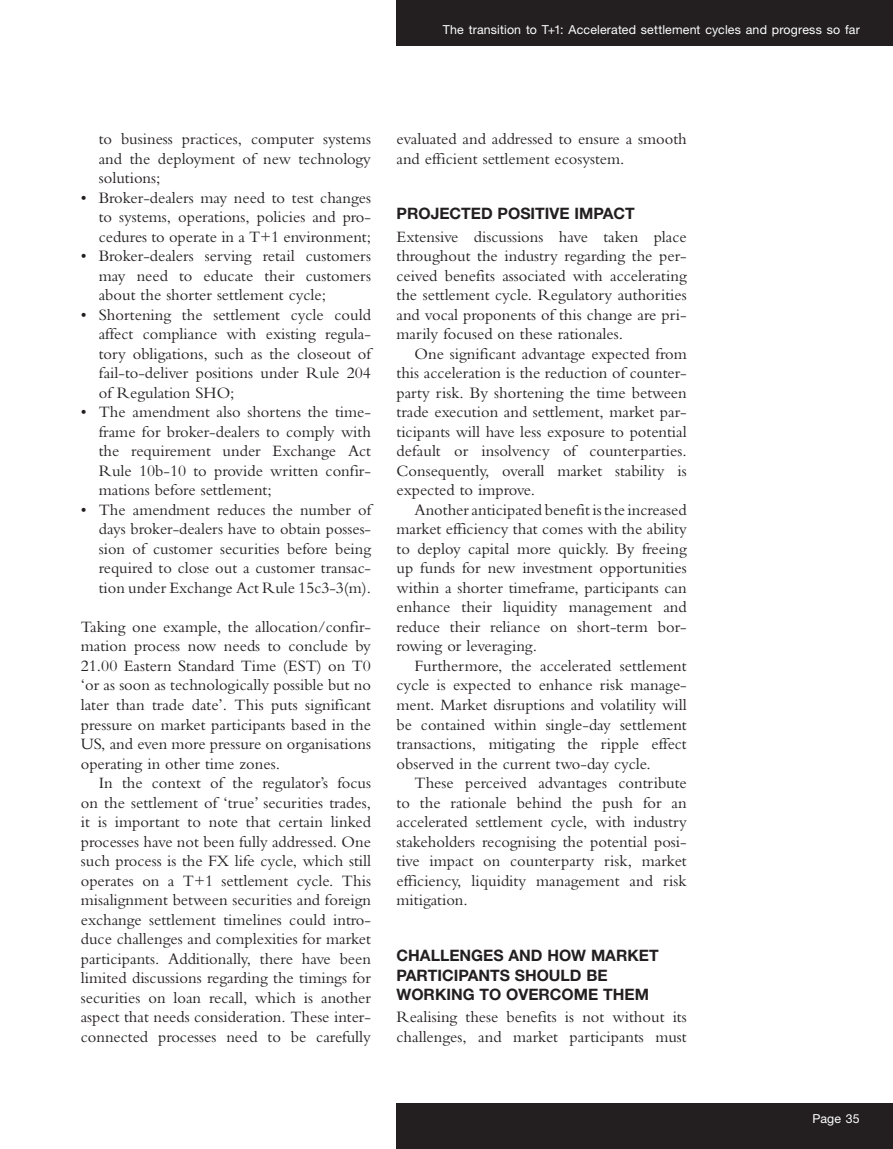
<style>
.page{position:relative;width:893px;height:1149px;background:#fff}
.page>*{position:absolute;margin:0;border:0;box-sizing:border-box;transform-origin:0 0}
.text_indent{font:16.5px/19.5px "Bembo MT Pro";color:#231f20;text-align:justify}
.text{font:16.5px/19.5px "Bembo MT Pro";color:#231f20;text-align:justify}
.a_head{font:700 15.75px/19.5px "Helvetica Neue LT Pro";color:#231f20}
.t1{font:12.3px "Helvetica Neue LT Pro";letter-spacing:.015em;color:#fff}
</style>
<div class="page">
<div style="left:397px;top:0;width:496px;height:46px;background:#231f20"></div>
<div style="left:397px;top:1103px;width:496px;height:45px;background:#231f20"></div>
<p class="t1" style="left:443px;top:22px;width:418px">The transition to T+1: Accelerated settlement cycles and progress so far</p>
<p class="text_indent" style="left:99px;top:129px;width:274px">to business practices, computer systems and the deployment of new technology solutions;</p>
<p class="text_indent" style="left:99px;top:187px;width:274px;text-indent:-18px">• Broker-dealers may need to test changes to systems, operations, policies and pro&shy;cedures to operate in a T+1 environment;</p>
<p class="text_indent" style="left:99px;top:246px;width:274px;text-indent:-18px">• Broker-dealers serving retail customers may need to educate their customers about the shorter settlement cycle;</p>
<p class="text_indent" style="left:99px;top:304px;width:274px;text-indent:-18px">• Shortening the settlement cycle could affect compliance with existing regula&shy;tory obligations, such as the closeout of fail-to-deliver positions under Rule 204 of Regulation SHO;</p>
<p class="text_indent" style="left:99px;top:402px;width:274px;text-indent:-18px">• The amendment also shortens the time&shy;frame for broker-dealers to comply with the requirement under Exchange Act Rule 10b-10 to provide written confir&shy;mations before settlement;</p>
<p class="text_indent" style="left:99px;top:499px;width:274px;text-indent:-18px">• The amendment reduces the number of days broker-dealers have to obtain posses&shy;sion of customer securities before being required to close out a customer transac&shy;tion under Exchange Act Rule 15c3-3(m).</p>
<p class="text" style="left:81px;top:616px;width:292px">Taking one example, the allocation/confir&shy;mation process now needs to conclude by 21.00 Eastern Standard Time (EST) on T0 ‘or as soon as technologically possible but no later than trade date’. This puts significant pressure on market participants based in the US, and even more pressure on organisations operating in other time zones.</p>
<p class="text_indent" style="left:81px;top:772px;width:292px;text-indent:18px">In the context of the regulator’s focus on the settlement of ‘true’ securities trades, it is important to note that certain linked processes have not been fully addressed. One such process is the FX life cycle, which still operates on a T+1 settlement cycle. This misalignment between securities and foreign exchange settlement timelines could intro&shy;duce challenges and complexities for market participants. Additionally, there have been limited discussions regarding the timings for securities on loan recall, which is another aspect that needs consideration. These inter&shy;connected processes need to be carefully</p>
<p class="text_indent" style="left:396px;top:129px;width:292px">evaluated and addressed to ensure a smooth and efficient settlement ecosystem.</p>
<p class="a_head" style="left:396px;top:203px;width:240px">PROJECTED POSITIVE IMPACT</p>
<p class="text" style="left:396px;top:226px;width:292px">Extensive discussions have taken place throughout the industry regarding the per&shy;ceived benefits associated with accelerating the settlement cycle. Regulatory authorities and vocal proponents of this change are pri&shy;marily focused on these rationales.</p>
<p class="text_indent" style="left:396px;top:343px;width:292px;text-indent:18px">One significant advantage expected from this acceleration is the reduction of counter&shy;party risk. By shortening the time between trade execution and settlement, market par&shy;ticipants will have less exposure to potential default or insolvency of counterparties.<br>Consequently, overall market stability is expected to improve.</p>
<p class="text_indent" style="left:396px;top:499px;width:292px;text-indent:18px">Another anticipated benefit is the increased market efficiency that comes with the ability to deploy capital more quickly. By freeing up funds for new investment opportunities within a shorter timeframe, participants can enhance their liquidity management and reduce their reliance on short-term bor&shy;rowing or leveraging.</p>
<p class="text_indent" style="left:396px;top:655px;width:292px;text-indent:18px">Furthermore, the accelerated settlement cycle is expected to enhance risk manage&shy;ment. Market disruptions and volatility will be contained within single-day settlement transactions, mitigating the ripple effect observed in the current two-day cycle.</p>
<p class="text_indent" style="left:396px;top:772px;width:292px;text-indent:18px">These perceived advantages contribute to the rationale behind the push for an accelerated settlement cycle, with industry stakeholders recognising the potential posi&shy;tive impact on counterparty risk, market efficiency, liquidity management and risk mitigation.</p>
<p class="a_head" style="left:396px;top:944px;width:264px">CHALLENGES AND HOW MARKET<br>PARTICIPANTS SHOULD BE<br>WORKING TO OVERCOME THEM</p>
<p class="text" style="left:396px;top:1006px;width:292px">Realising these benefits is not without its challenges, and market participants must</p>
<p class="t1" style="left:812px;top:1110px;width:49px">Page 35</p>
</div>
